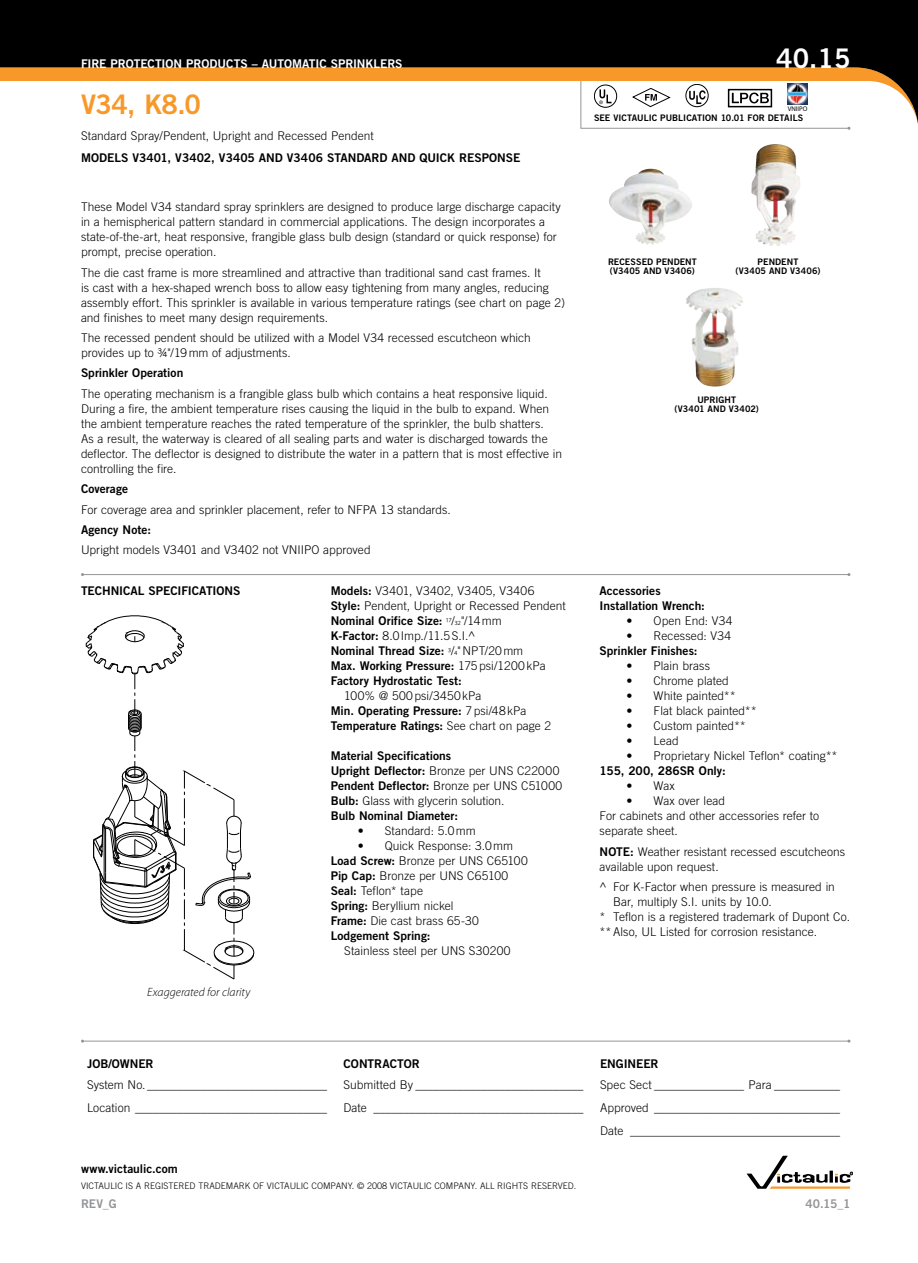
<style>
.page{position:relative;width:918px;height:1263px;background:#fff}
.page>*{position:absolute;margin:0;border:0;box-sizing:border-box;transform-origin:0 0}
.t1{font:27px "Trade Gothic LT Std Bd 2";color:#f89828}
.t2{font:27px "Trade Gothic LT Std Bd 2";color:#fff}
.t3{font:italic 300 15px "Trade Gothic LT Std";color:#231f20}
.t4{font:300 12px/15px "Trade Gothic LT Std";color:#000}
.t5{font:12px/15px "Trade Gothic LT Std Bd 2";color:#000}
.t6{font:12px "Trade Gothic LT Std Bd 2";letter-spacing:-.005em;color:#fff}
.t7{font:italic 300 12px "Myriad Pro";letter-spacing:.005em;color:#000}
.t8{font:300 12px "Trade Gothic LT Std";letter-spacing:.03em;color:#000}
.t9{font:12px "Trade Gothic LT Std Bd 2";letter-spacing:-.005em;color:#939598}
.t10{font:9px/9.8px "Trade Gothic LT Std Bd 2";letter-spacing:.005em;color:#000;text-align:center}
.t11{font:300 9px "Trade Gothic LT Std";color:#000}
.t12{font:6.75px "Myriad Pro";color:#000}
.s1{font-family:"Trade Gothic LT Std Bd 2";font-weight:400}
.s2{font-family:"Myriad Pro";font-weight:300;font-size:10.5px}
.s3{font-family:"Trade Gothic LT Std";font-weight:300}
</style>
<div class="page">
<svg style="left:85px;top:615px;width:169px;height:365px"></svg>
<hr style="left:82px;top:574px;width:767px;height:1px;background:#939598">
<svg style="left:0;top:0;width:918px;height:129px;fill:#000"></svg>
<img style="left:609px;top:169px;width:83px;height:76px">
<img style="left:751px;top:144px;width:49px;height:102px">
<hr style="left:82px;top:1041px;width:767px;height:1px;background:#939598">
<svg style="left:747px;top:1156px;width:106px;height:33px"></svg>
<svg style="left:580px;top:80px;width:270px;height:50px"></svg>
<div style="left:728px;top:89px;width:44px;height:18px;border:2px solid #000"></div>
<img style="left:686px;top:288px;width:57px;height:99px">
<img style="left:787px;top:84px;width:21px;height:21px">
<p class="t6" style="left:81px;top:56px;width:323px">FIRE PROTECTION PRODUCTS – AUTOMATIC SPRINKLERS</p>
<h1 class="t2" style="left:776px;top:41px;width:76px">40.15</h1>
<h1 class="t1" style="left:81px;top:88px;width:122px">V34, K8.0</h1>
<p class="t4" style="left:81px;top:128px;width:294px">Standard Spray/Pendent, Upright and Recessed Pendent</p>
<p class="t5" style="left:81px;top:150px;width:441px">MODELS V3401, V3402, V3405 AND V3406 STANDARD AND QUICK RESPONSE</p>
<p class="t4" style="left:81px;top:199px;width:481px">These Model V34 standard spray sprinklers are designed to produce large discharge capacity in a hemispherical pattern standard in commercial applications. The design incorporates a state-of-the-art, heat responsive, frangible glass bulb design (standard or quick response) for prompt, precise operation.</p>
<p class="t4" style="left:81px;top:265px;width:486px">The die cast frame is more streamlined and attractive than traditional sand cast frames. It<br>is cast with a hex-shaped wrench boss to allow easy tightening from many angles, reducing assembly effort. This sprinkler is available in various temperature ratings (see chart on page 2) and finishes to meet many design requirements.</p>
<p class="t4" style="left:81px;top:330px;width:451px">The recessed pendent should be utilized with a Model V34 recessed escutcheon which provides up to ¾"/19mm of adjustments.</p>
<p class="t5" style="left:81px;top:365px;width:104px">Sprinkler Operation</p>
<p class="t4" style="left:81px;top:386px;width:483px">The operating mechanism is a frangible glass bulb which contains a heat responsive liquid.<br>During a fire, the ambient temperature rises causing the liquid in the bulb to expand. When the ambient temperature reaches the rated temperature of the sprinkler, the bulb shatters.<br>As a result, the waterway is cleared of all sealing parts and water is discharged towards the deflector. The deflector is designed to distribute the water in a pattern that is most effective in controlling the fire.</p>
<p class="t5" style="left:81px;top:481px;width:49px">Coverage</p>
<p class="t4" style="left:81px;top:502px;width:371px">For coverage area and sprinkler placement, refer to NFPA 13 standards.</p>
<p class="t5" style="left:81px;top:522px;width:72px">Agency Note:</p>
<p class="t4" style="left:81px;top:542px;width:291px">Upright models V3401 and V3402 not VNIIPO approved</p>
<p class="t5" style="left:81px;top:583px;width:161px">TECHNICAL SPECIFICATIONS</p>
<p class="t4" style="left:331px;top:583px;width:237px"><span class="s1">Models:</span> V3401, V3402, V3405, V3406<br><span class="s1">Style:</span> Pendent, Upright or Recessed Pendent</p>
<p class="t5" style="left:331px;top:613px;width:173px">Nominal Orifice Size: <span class="s2">17</span><span class="s3">/</span><span class="s2">32</span><span class="s3">"/14mm</span></p>
<p class="t4" style="left:331px;top:628px;width:146px"><span class="s1">K-Factor:</span> 8.0Imp./11.5S.I.^</p>
<p class="t5" style="left:331px;top:643px;width:217px">Nominal Thread Size: <span class="s2">3</span><span class="s3">/</span><span class="s2">4</span><span class="s3">"NPT/20mm<br></span>Max. Working Pressure: <span class="s3">175psi/1200kPa<br></span>Factory Hydrostatic Test:</p>
<p class="t8" style="left:344px;top:689px;width:139px">100% @ 500psi/3450kPa</p>
<p class="t5" style="left:331px;top:703px;width:222px">Min. Operating Pressure: <span class="s3">7psi/48kPa<br></span>Temperature Ratings: <span class="s3">See chart on page 2</span></p>
<p class="t5" style="left:331px;top:748px;width:122px">Material Specifications</p>
<p class="t4" style="left:331px;top:763px;width:233px"><span class="s1">Upright Deflector:</span> Bronze per UNS C22000<br><span class="s1">Pendent Deflector:</span> Bronze per UNS C51000<br><span class="s1">Bulb:</span> Glass with glycerin solution.</p>
<p class="t5" style="left:331px;top:808px;width:129px">Bulb Nominal Diameter:</p>
<p class="t4" style="left:358px;top:823px;width:120px">• Standard: 5.0mm</p>
<p class="t4" style="left:331px;top:838px;width:198px;text-indent:27px">• Quick Response: 3.0mm<br><span class="s1">Load Screw:</span> Bronze per UNS C65100<br><span class="s1">Pip Cap:</span> Bronze per UNS C65100<br><span class="s1">Seal:</span> Teflon* tape<br><span class="s1">Spring:</span> Beryllium nickel<br><span class="s1">Frame:</span> Die cast brass 65-30</p>
<p class="t5" style="left:331px;top:928px;width:101px">Lodgement Spring:</p>
<p class="t4" style="left:344px;top:943px;width:168px">Stainless steel per UNS S30200</p>
<p class="t3" style="left:87px;top:982px;width:143px">Exaggerated for Clarity</p>
<p class="t7" style="left:147px;top:985px;width:105px">Exaggerated for clarity</p>
<p class="t12" style="left:788px;top:105px;width:21px">VNIIPO</p>
<p class="t10" style="left:594px;top:113px;width:211px">SEE VICTAULIC PUBLICATION 10.01 FOR DETAILS</p>
<p class="t10" style="left:608px;top:256px;width:90px;text-align:left">RECESSED PENDENT (V3405 AND V3406)</p>
<p class="t10" style="left:735px;top:256px;width:87px">PENDENT<br>(V3405 AND V3406)</p>
<p class="t10" style="left:674px;top:394px;width:86px">UPRIGHT<br>(V3401 AND V3402)</p>
<p class="t5" style="left:600px;top:583px;width:107px">Accessories<br>Installation Wrench:</p>
<p class="t4" style="left:627px;top:613px;width:107px">• Open End: V34</p>
<p class="t4" style="left:627px;top:628px;width:106px">• Recessed: V34</p>
<p class="t5" style="left:600px;top:643px;width:99px">Sprinkler Finishes:</p>
<p class="t4" style="left:627px;top:658px;width:85px">• Plain brass</p>
<p class="t4" style="left:627px;top:673px;width:104px">• Chrome plated</p>
<p class="t4" style="left:627px;top:688px;width:111px">• White painted**</p>
<p class="t4" style="left:627px;top:703px;width:132px">• Flat black painted**</p>
<p class="t4" style="left:627px;top:718px;width:121px">• Custom painted**</p>
<p class="t4" style="left:627px;top:733px;width:54px">• Lead</p>
<p class="t4" style="left:627px;top:748px;width:212px">• Proprietary Nickel Teflon* coating**</p>
<p class="t5" style="left:600px;top:763px;width:128px">155, 200, 286SR Only:</p>
<p class="t4" style="left:627px;top:778px;width:50px">• Wax</p>
<p class="t4" style="left:600px;top:793px;width:221px;text-indent:27px">• Wax over lead<br>For cabinets and other accessories refer to separate sheet.</p>
<p class="t4" style="left:600px;top:844px;width:247px"><span class="s1">NOTE:</span> Weather resistant recessed escutcheons available upon request.</p>
<p class="t4" style="left:600px;top:879px;width:237px">^ For K-Factor when pressure is measured in</p>
<p class="t4" style="left:613px;top:894px;width:160px">Bar, multiply S.I. units by 10.0.</p>
<p class="t4" style="left:600px;top:909px;width:252px">* Teflon is a registered trademark of Dupont Co.</p>
<p class="t4" style="left:600px;top:924px;width:219px">**Also, UL Listed for corrosion resistance.</p>
<p class="t5" style="left:87px;top:1056px;width:68px">JOB/OWNER</p>
<p class="t5" style="left:344px;top:1056px;width:78px">CONTRACTOR</p>
<p class="t5" style="left:600px;top:1056px;width:60px">ENGINEER</p>
<p class="t4" style="left:87px;top:1077px;width:241px">System No.______________________________</p>
<p class="t4" style="left:344px;top:1077px;width:241px">Submitted By ____________________________</p>
<p class="t4" style="left:600px;top:1077px;width:241px">Spec Sect _______________ Para ___________</p>
<p class="t4" style="left:87px;top:1100px;width:241px">Location ________________________________</p>
<p class="t4" style="left:344px;top:1100px;width:241px">Date ___________________________________</p>
<p class="t4" style="left:600px;top:1096px;width:241px;line-height:22.6px">Approved _______________________________<br>Date ___________________________________</p>
<p class="t5" style="left:81px;top:1161px;width:98px">www.victaulic.com</p>
<p class="t11" style="left:81px;top:1181px;width:497px">VICTAULIC IS A REGISTERED TRADEMARK OF VICTAULIC COMPANY. © 2008 VICTAULIC COMPANY. ALL RIGHTS RESERVED.</p>
<p class="t9" style="left:81px;top:1197px;width:37px">REV_G</p>
<p class="t9" style="left:806px;top:1197px;width:39px">40.15_</p>
</div>
